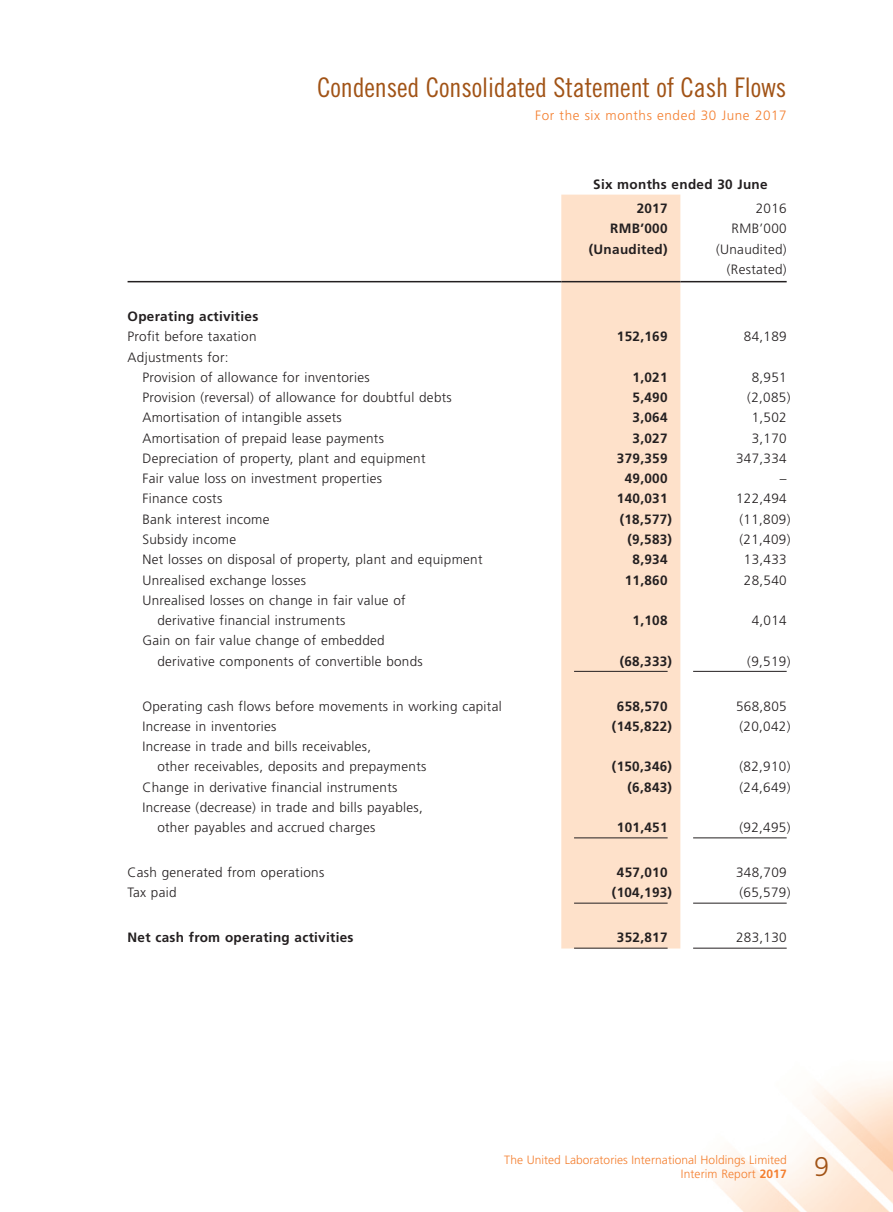
<style>
.page{position:relative;width:893px;height:1212px;background:#fff}
.page>*{position:absolute;margin:0;border:0;box-sizing:border-box;transform-origin:0 0}
.Body_Text{font:27px "Trade Gothic LT Std Cn 18";letter-spacing:-.005em;color:#a15316}
.t1{font:300 27px "Frutiger LT Std";color:#a15316}
.Body_Text-2{font:300 13.5px/20.2px "Frutiger LT Std";letter-spacing:.025em;color:#231f20}
.Body_Text-3{font:700 13.5px "Frutiger LT Std";letter-spacing:.025em;color:#231f20}
.Body_Text-4{font:300 13.5px "Frutiger LT Std";letter-spacing:.045em;color:#f47f2f}
.Body_Text-5{font:300 12px "Frutiger LT Std";letter-spacing:.005em;color:#f47f2f}
.s1{font-weight:700}
</style>
<div class="page">
<img style="left:127px;top:194px;width:766px;height:1018px">
<div style="left:561px;top:195px;width:119px;height:753px;background:#fee1ca"></div>
<hr style="left:128px;top:281px;width:433px;height:1px;background:#231f20">
<hr style="left:561px;top:281px;width:119px;height:1px;background:#231f20">
<hr style="left:680px;top:281px;width:107px;height:1px;background:#231f20">
<hr style="left:574px;top:671px;width:94px;height:1px;background:#231f20">
<hr style="left:693px;top:671px;width:94px;height:1px;background:#231f20">
<hr style="left:574px;top:837px;width:94px;height:1px;background:#231f20">
<hr style="left:693px;top:837px;width:94px;height:1px;background:#231f20">
<hr style="left:574px;top:903px;width:94px;height:1px;background:#231f20">
<hr style="left:693px;top:903px;width:94px;height:1px;background:#231f20">
<hr style="left:574px;top:948px;width:94px;height:1px;background:#231f20">
<hr style="left:693px;top:948px;width:94px;height:1px;background:#231f20">
<p class="Body_Text" style="left:317px;top:71px;width:471px">Condensed Consolidated Statement of Cash Flows</p>
<p class="Body_Text-4" style="left:535px;top:107px;width:253px">For the six months ended 30 June 2017</p>
<p class="Body_Text-3" style="left:593px;top:176px;width:176px">Six months ended 30 June</p>
<p class="Body_Text-3" style="left:637px;top:200px;width:32px">2017</p>
<p class="Body_Text-2" style="left:756px;top:199px;width:32px">2016</p>
<p class="Body_Text-3" style="left:610px;top:221px;width:59px">RMB’000</p>
<p class="Body_Text-2" style="left:731px;top:219px;width:57px">RMB’000</p>
<p class="Body_Text-3" style="left:589px;top:241px;width:80px">(Unaudited)</p>
<p class="Body_Text-2" style="left:716px;top:239px;width:72px">(Unaudited)</p>
<p class="Body_Text-2" style="left:727px;top:259px;width:61px">(Restated)</p>
<p class="Body_Text-3" style="left:128px;top:309px;width:132px">Operating activities</p>
<p class="Body_Text-2" style="left:128px;top:327px;width:131px">Profit before taxation</p>
<p class="Body_Text-3" style="left:617px;top:329px;width:52px">152,169</p>
<p class="Body_Text-2" style="left:744px;top:327px;width:44px">84,189</p>
<p class="Body_Text-2" style="left:128px;top:347px;width:103px">Adjustments for:</p>
<p class="Body_Text-2" style="left:142px;top:367px;width:229px">Provision of allowance for inventories</p>
<p class="Body_Text-3" style="left:633px;top:369px;width:37px">1,021</p>
<p class="Body_Text-2" style="left:752px;top:367px;width:37px">8,951</p>
<p class="Body_Text-2" style="left:142px;top:388px;width:311px">Provision (reversal) of allowance for doubtful debts</p>
<p class="Body_Text-3" style="left:633px;top:390px;width:37px">5,490</p>
<p class="Body_Text-2" style="left:747px;top:388px;width:45px">(2,085)</p>
<p class="Body_Text-2" style="left:142px;top:408px;width:201px">Amortisation of intangible assets</p>
<p class="Body_Text-3" style="left:633px;top:410px;width:37px">3,064</p>
<p class="Body_Text-2" style="left:752px;top:408px;width:37px">1,502</p>
<p class="Body_Text-2" style="left:142px;top:428px;width:243px">Amortisation of prepaid lease payments</p>
<p class="Body_Text-3" style="left:633px;top:430px;width:37px">3,027</p>
<p class="Body_Text-2" style="left:752px;top:428px;width:37px">3,170</p>
<p class="Body_Text-2" style="left:142px;top:448px;width:285px">Depreciation of property, plant and equipment</p>
<p class="Body_Text-3" style="left:617px;top:450px;width:52px">379,359</p>
<p class="Body_Text-2" style="left:736px;top:448px;width:52px">347,334</p>
<p class="Body_Text-2" style="left:142px;top:469px;width:241px">Fair value loss on investment properties</p>
<p class="Body_Text-3" style="left:625px;top:471px;width:44px">49,000</p>
<p class="Body_Text-2" style="left:780px;top:469px;width:8px">–</p>
<p class="Body_Text-2" style="left:142px;top:489px;width:81px">Finance costs</p>
<p class="Body_Text-3" style="left:617px;top:491px;width:52px">140,031</p>
<p class="Body_Text-2" style="left:736px;top:489px;width:52px">122,494</p>
<p class="Body_Text-2" style="left:142px;top:509px;width:129px">Bank interest income</p>
<p class="Body_Text-3" style="left:620px;top:511px;width:54px">(18,577)</p>
<p class="Body_Text-2" style="left:739px;top:509px;width:52px">(11,809)</p>
<p class="Body_Text-2" style="left:142px;top:529px;width:95px">Subsidy income</p>
<p class="Body_Text-3" style="left:627px;top:531px;width:46px">(9,583)</p>
<p class="Body_Text-2" style="left:739px;top:529px;width:52px">(21,409)</p>
<p class="Body_Text-2" style="left:142px;top:550px;width:342px">Net losses on disposal of property, plant and equipment</p>
<p class="Body_Text-3" style="left:633px;top:552px;width:37px">8,934</p>
<p class="Body_Text-2" style="left:744px;top:550px;width:44px">13,433</p>
<p class="Body_Text-2" style="left:142px;top:570px;width:165px">Unrealised exchange losses</p>
<p class="Body_Text-3" style="left:625px;top:572px;width:44px">11,860</p>
<p class="Body_Text-2" style="left:744px;top:570px;width:44px">28,540</p>
<p class="Body_Text-2" style="left:157px;top:590px;width:250px;text-indent:-15px">Unrealised losses on change in fair value of derivative financial instruments</p>
<p class="Body_Text-3" style="left:633px;top:612px;width:37px">1,108</p>
<p class="Body_Text-2" style="left:752px;top:610px;width:37px">4,014</p>
<p class="Body_Text-2" style="left:157px;top:631px;width:267px;text-indent:-15px">Gain on fair value change of embedded derivative components of convertible bonds</p>
<p class="Body_Text-3" style="left:620px;top:653px;width:54px">(68,333)</p>
<p class="Body_Text-2" style="left:747px;top:651px;width:45px">(9,519)</p>
<p class="Body_Text-2" style="left:142px;top:696px;width:361px">Operating cash flows before movements in working capital</p>
<p class="Body_Text-3" style="left:617px;top:698px;width:52px">658,570</p>
<p class="Body_Text-2" style="left:736px;top:696px;width:52px">568,805</p>
<p class="Body_Text-2" style="left:142px;top:716px;width:136px">Increase in inventories</p>
<p class="Body_Text-3" style="left:612px;top:718px;width:62px">(145,822)</p>
<p class="Body_Text-2" style="left:739px;top:716px;width:52px">(20,042)</p>
<p class="Body_Text-2" style="left:157px;top:736px;width:271px;text-indent:-15px">Increase in trade and bills receivables,<br>other receivables, deposits and prepayments</p>
<p class="Body_Text-3" style="left:612px;top:759px;width:62px">(150,346)</p>
<p class="Body_Text-2" style="left:739px;top:757px;width:52px">(82,910)</p>
<p class="Body_Text-2" style="left:142px;top:777px;width:257px">Change in derivative financial instruments</p>
<p class="Body_Text-3" style="left:627px;top:779px;width:46px">(6,843)</p>
<p class="Body_Text-2" style="left:739px;top:777px;width:52px">(24,649)</p>
<p class="Body_Text-2" style="left:157px;top:797px;width:267px;text-indent:-15px">Increase (decrease) in trade and bills payables, other payables and accrued charges</p>
<p class="Body_Text-3" style="left:617px;top:819px;width:52px">101,451</p>
<p class="Body_Text-2" style="left:739px;top:817px;width:52px">(92,495)</p>
<p class="Body_Text-2" style="left:128px;top:862px;width:198px">Cash generated from operations</p>
<p class="Body_Text-3" style="left:617px;top:864px;width:52px">457,010</p>
<p class="Body_Text-2" style="left:736px;top:862px;width:52px">348,709</p>
<p class="Body_Text-2" style="left:128px;top:883px;width:51px">Tax paid</p>
<p class="Body_Text-3" style="left:612px;top:885px;width:62px">(104,193)</p>
<p class="Body_Text-2" style="left:739px;top:883px;width:52px">(65,579)</p>
<p class="Body_Text-3" style="left:128px;top:930px;width:228px">Net cash from operating activities</p>
<p class="Body_Text-3" style="left:617px;top:930px;width:52px">352,817</p>
<p class="Body_Text-2" style="left:736px;top:928px;width:52px">283,130</p>
<p class="Body_Text-5" style="left:504px;top:1153px;width:284px">The United Laboratories International Holdings Limited</p>
<p class="Body_Text-5" style="left:681px;top:1167px;width:107px">Interim Report <span class="s1">2017</span></p>
<p class="t1" style="left:814px;top:1151px;width:17px">9</p>
</div>
